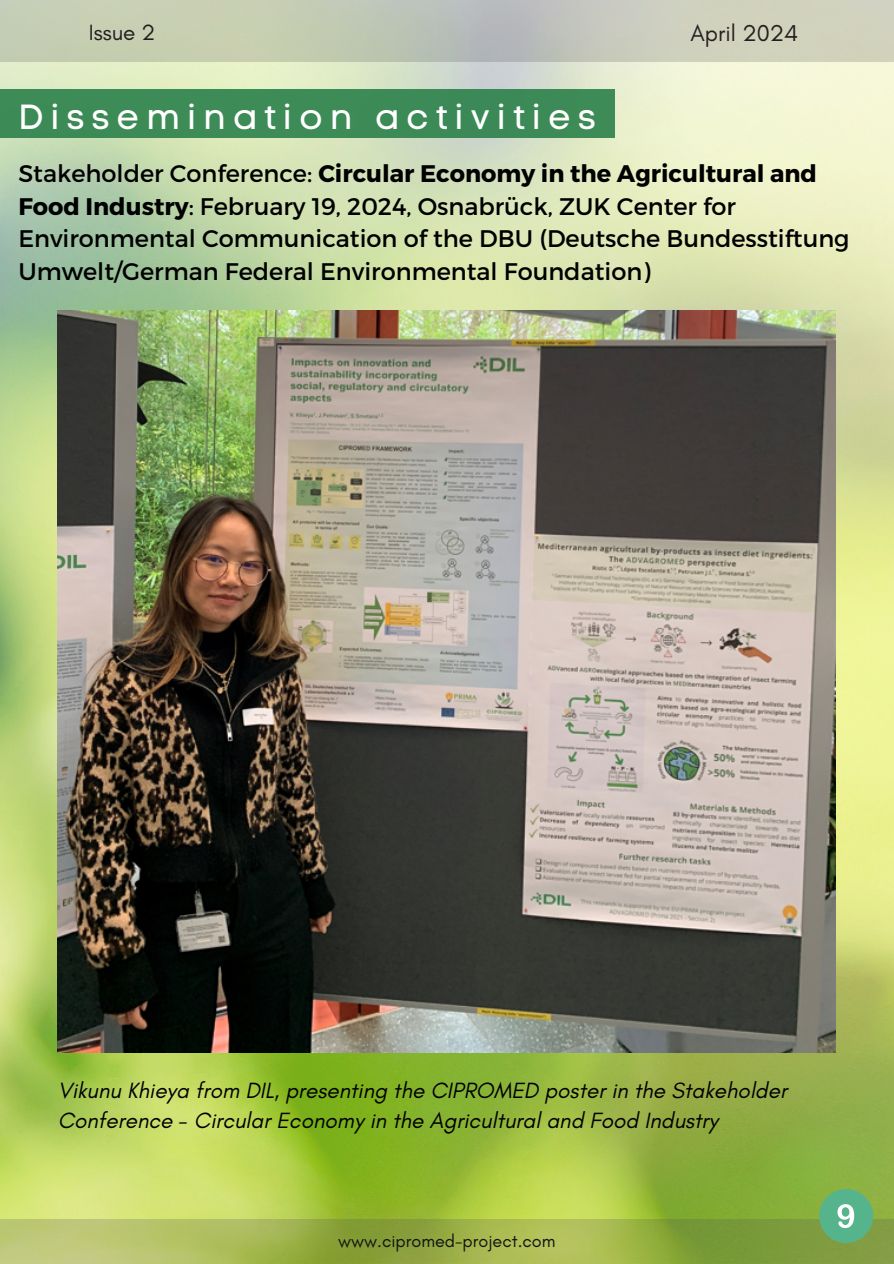
<style>
.page{position:relative;width:894px;height:1264px;background:#fff}
.page>*{position:absolute;margin:0;border:0;box-sizing:border-box;transform-origin:0 0}
.t1{font:34.65px "Code Pro Normal LC";letter-spacing:.2em;color:#fff}
.t2{font:24px/32.7px "Montserrat";color:#000}
.t3{font:23.4px "Glacial Indifference";color:#231f20}
.t4{font:italic 22.5px/30.3px "Glacial Indifference";color:#000}
.t5{font:22.5px "Glacial Indifference";color:#231f20}
.t6{font:18px "Glacial Indifference";color:#000}
.s1{font-weight:700}
</style>
<div class="page">
<img style="left:0;top:62px;width:893px;height:1157px">
<svg style="left:0;top:0;width:893px;height:62px"></svg>
<svg style="left:0;top:1219px;width:893px;height:44px"></svg>
<div style="left:0;top:89px;width:614px;height:49px;background:#3d8b56"></div>
<img style="left:58px;top:310px;width:777px;height:742px">
<div style="left:818px;top:1188px;width:54px;height:54px;background:#56b48c;border-radius:50%"></div>
<svg style="left:837px;top:1204px;width:16px;height:23px"></svg>
<p class="t5" style="left:89px;top:18px;width:68px">Issue 2</p>
<p class="t3" style="left:690px;top:19px;width:109px">April 2024</p>
<h1 class="t1" style="left:18px;top:96px;width:579px">Dissemination activities</h1>
<p class="t2" style="left:18px;top:156px;width:832px">Stakeholder Conference: <span class="s1">Circular Economy in the Agricultural and Food Industry</span>: February 19, 2024, Osnabrück, ZUK Center for Environmental Communication of the DBU (Deutsche Bundesstiftung Umwelt/German Federal Environmental Foundation)</p>
<p class="t4" style="left:58px;top:1074px;width:730px">Vikunu Khieya from DIL, presenting the CIPROMED poster in the Stakeholder<br>Conference - Circular Economy in the Agricultural and Food Industry</p>
<p class="t6" style="left:338px;top:1229px;width:219px">www.cipromed-project.com</p>
</div>
